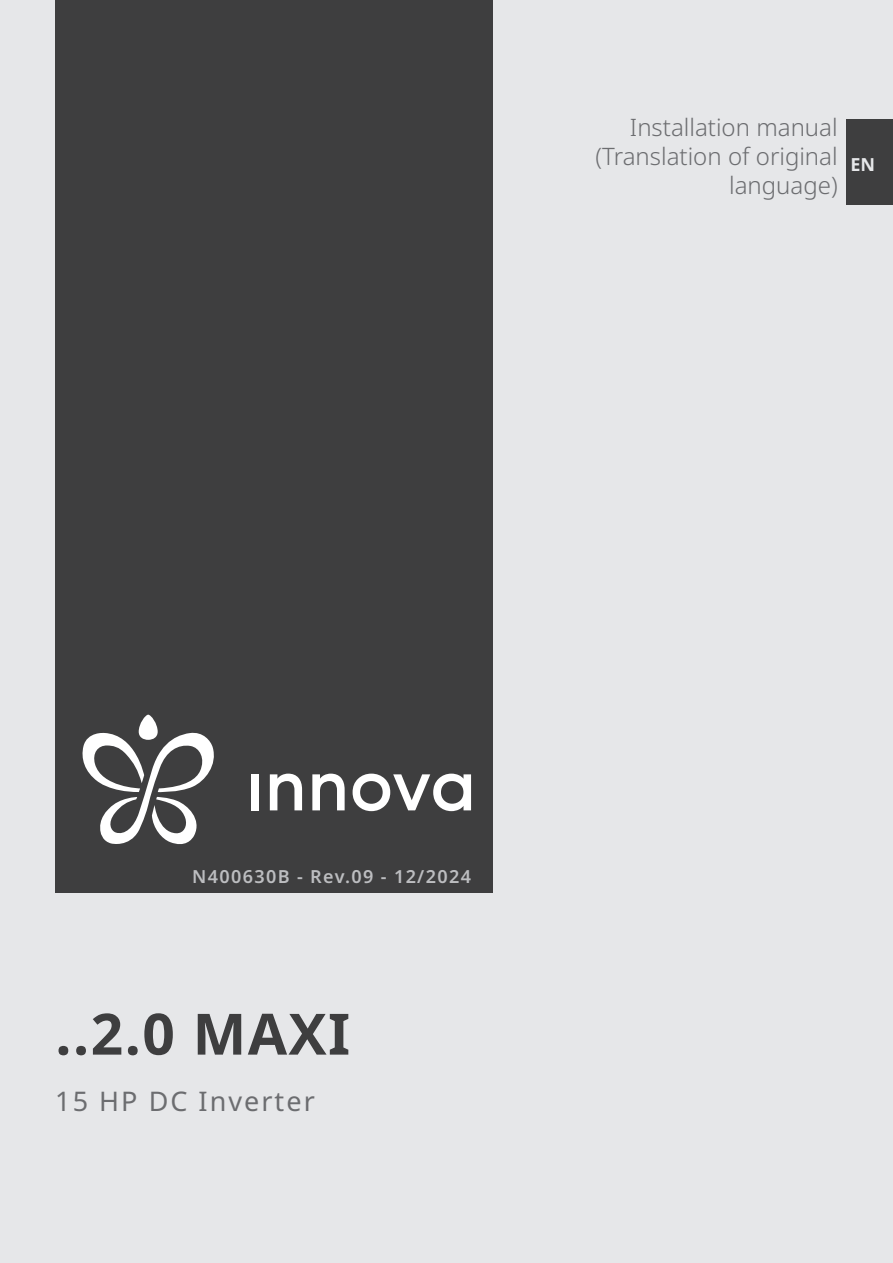
<style>
.page{position:relative;width:893px;height:1263px;background:#e6e7e9}
.page>*{position:absolute;margin:0;border:0;box-sizing:border-box;transform-origin:0 0}
.t1{font:700 57px "Noto Sans";color:#3e3e3f}
.t2{font:27px "Noto Sans";letter-spacing:.075em;color:#6c6d70}
.t3{font:300 24px/28.8px "Noto Sans";color:#6c6d70;text-align:right}
.t4{font:600 18px "Noto Sans";letter-spacing:.075em;color:#bcbdc0}
.t5{font:700 18px "Noto Sans";color:#e6e7e9}
</style>
<div class="page">
<div style="left:55px;top:0;width:438px;height:893px;background:#3e3e3f"></div>
<div style="left:846px;top:119px;width:47px;height:85px;background:#3e3e3f"></div>
<div style="left:252px;top:774px;width:7px;height:36px;background:#fff"></div>
<svg style="left:270px;top:774px;width:32px;height:36px"></svg>
<svg style="left:312px;top:774px;width:33px;height:36px"></svg>
<svg style="left:353px;top:774px;width:118px;height:37px"></svg>
<svg style="left:83px;top:715px;width:131px;height:129px"></svg>
<p class="t3" style="left:596px;top:114px;width:244px">Installation manual (Translation of original language)</p>
<p class="t5" style="left:850px;top:151px;width:26px">EN</p>
<p class="t4" style="left:192px;top:864px;width:280px">N400630B - Rev.09 - 12/2024</p>
<h1 class="t1" style="left:55px;top:994px;width:296px">..2.0 MAXI</h1>
<p class="t2" style="left:55px;top:1082px;width:261px">15 HP DC Inverter</p>
</div>
